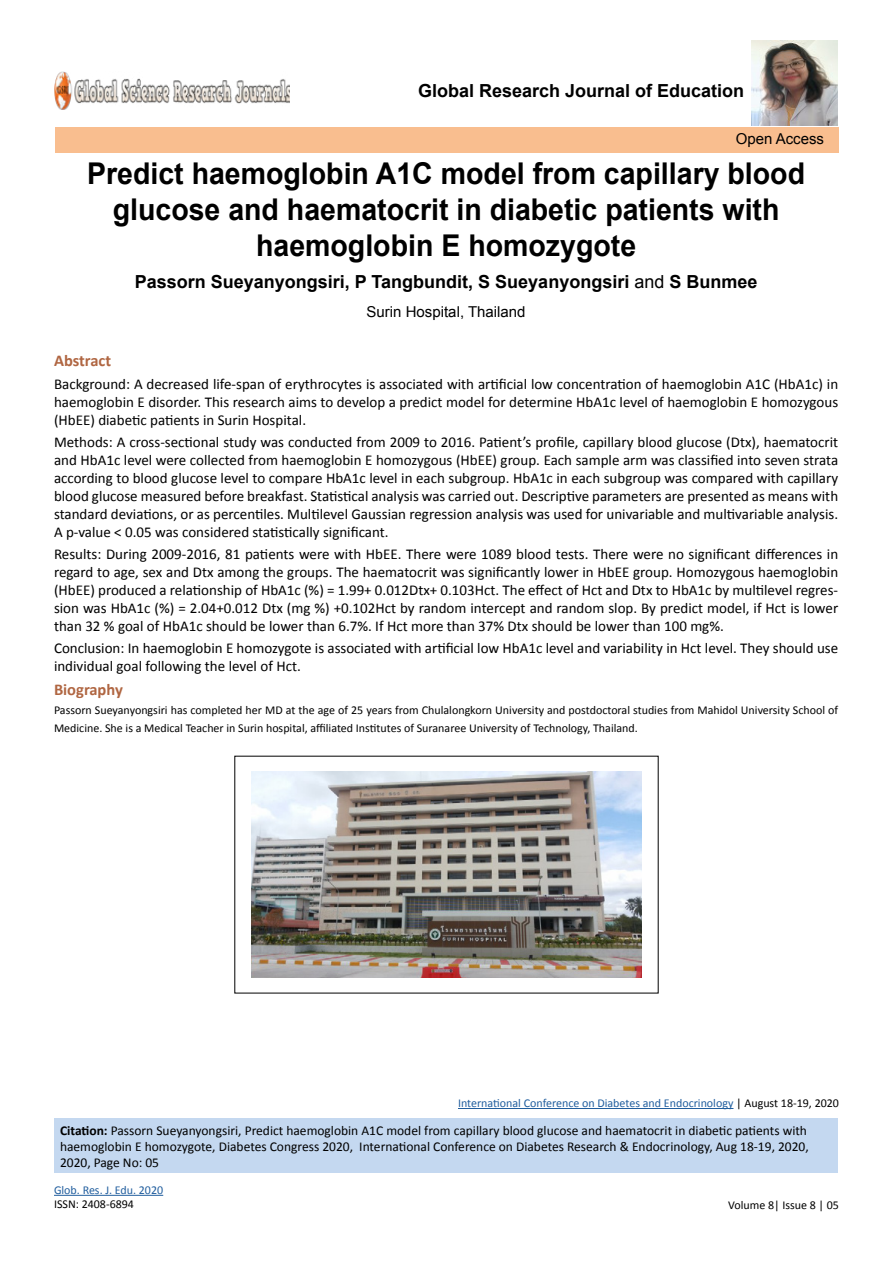
<style>
.page{position:relative;width:893px;height:1263px;background:#fff}
.page>*{position:absolute;margin:0;border:0;box-sizing:border-box;transform-origin:0 0}
.t1{font:700 30px/36px "Arial";color:#000;text-align:center;scale:.95 1}
.t2{font:700 18px "Arial";color:#000}
.t3{font:700 16.5px "Calibri";color:#b06642}
.t4{font:15px/18px "Calibri";color:#000;text-align:justify}
.t5{font:15px "Arial";color:#000}
.t6{font:13.5px/16.2px "Calibri";color:#000}
.t7{font:12px/18px "Calibri";color:#000}
.t8{font:12px "Calibri";color:#215e9e}
.s1{font-weight:400}
.s2{color:#000}
.s3{font-weight:700}
</style>
<div class="page">
<div style="left:55px;top:127px;width:783px;height:26px;background:#f9be8f"></div>
<img style="left:55px;top:72px;width:235px;height:38px">
<hr style="left:54px;top:1195px;width:109px;height:1px;background:#215e9e">
<hr style="left:458px;top:1108px;width:275px;height:1px;background:#215e9e">
<img style="left:252px;top:772px;width:389px;height:206px">
<img style="left:752px;top:40px;width:85px;height:86px">
<div style="left:54px;top:1119px;width:783px;height:54px;background:#c4d8f0"></div>
<p class="t2" style="left:418px;top:79px;width:328px">Global Research Journal of Education</p>
<p class="t5" style="left:736px;top:129px;width:90px">Open Access</p>
<h1 class="t1" style="left:87px;top:156px;width:757px">Predict haemoglobin A1C model from capillary blood glucose and haematocrit in diabetic patients with haemoglobin E homozygote</h1>
<p class="t2" style="left:135px;top:270px;width:624px">Passorn Sueyanyongsiri, P Tangbundit, S Sueyanyongsiri <span class="s1">and</span> S Bunmee</p>
<p class="t5" style="left:367px;top:302px;width:160px">Surin Hospital, Thailand</p>
<p class="t3" style="left:54px;top:350px;width:59px">Abstract</p>
<p class="t4" style="left:54px;top:375px;width:786px">Background: A decreased life-span of erythrocytes is associated with artificial low concentration of haemoglobin A1C (HbA1c) in haemoglobin E disorder. This research aims to develop a predict model for determine HbA1c level of haemoglobin E homozygous (HbEE) diabetic patients in Surin Hospital.</p>
<p class="t4" style="left:54px;top:433px;width:786px">Methods: A cross-sectional study was conducted from 2009 to 2016. Patient’s profile, capillary blood glucose (Dtx), haematocrit and HbA1c level were collected from haemoglobin E homozygous (HbEE) group. Each sample arm was classified into seven strata according to blood glucose level to compare HbA1c level in each subgroup. HbA1c in each subgroup was compared with capillary blood glucose measured before breakfast. Statistical analysis was carried out. Descriptive parameters are presented as means with standard deviations, or as percentiles. Multilevel Gaussian regression analysis was used for univariable and multivariable analysis.<br>A p-value &lt; 0.05 was considered statistically significant.</p>
<p class="t4" style="left:54px;top:545px;width:786px">Results: During 2009-2016, 81 patients were with HbEE. There were 1089 blood tests. There were no significant differences in regard to age, sex and Dtx among the groups. The haematocrit was significantly lower in HbEE group. Homozygous haemoglobin (HbEE) produced a relationship of HbA1c (%) = 1.99+ 0.012Dtx+ 0.103Hct. The effect of Hct and Dtx to HbA1c by multilevel regres&shy;sion was HbA1c (%) = 2.04+0.012 Dtx (mg %) +0.102Hct by random intercept and random slop. By predict model, if Hct is lower than 32 % goal of HbA1c should be lower than 6.7%. If Hct more than 37% Dtx should be lower than 100 mg%.</p>
<p class="t4" style="left:54px;top:639px;width:786px">Conclusion: In haemoglobin E homozygote is associated with artificial low HbA1c level and variability in Hct level. They should use individual goal following the level of Hct.</p>
<p class="t3" style="left:54px;top:679px;width:70px">Biography</p>
<p class="t7" style="left:54px;top:701px;width:786px">Passorn Sueyanyongsiri has completed her MD at the age of 25 years from Chulalongkorn University and postdoctoral studies from Mahidol University School of<br>Medicine. She is a Medical Teacher in Surin hospital, affiliated Institutes of Suranaree University of Technology, Thailand.</p>
<p class="t8" style="left:458px;top:1095px;width:382px">International Conference on Diabetes and Endocrinology <span class="s2">| August 18-19, 2020</span></p>
<p class="t6" style="left:60px;top:1122px;width:750px"><span class="s3">Citation:</span> Passorn Sueyanyongsiri, Predict haemoglobin A1C model from capillary blood glucose and haematocrit in diabetic patients with haemoglobin E homozygote, Diabetes Congress 2020, International Conference on Diabetes Research &amp; Endocrinology, Aug 18-19, 2020,<br>2020, Page No: 05</p>
<p class="t8" style="left:54px;top:1182px;width:111px">Glob. Res. J. Edu. 2020</p>
<p class="t7" style="left:54px;top:1195px;width:82px">ISSN: 2408-6894</p>
<p class="t7" style="left:728px;top:1196px;width:112px">Volume 8| Issue 8 | 05</p>
</div>
